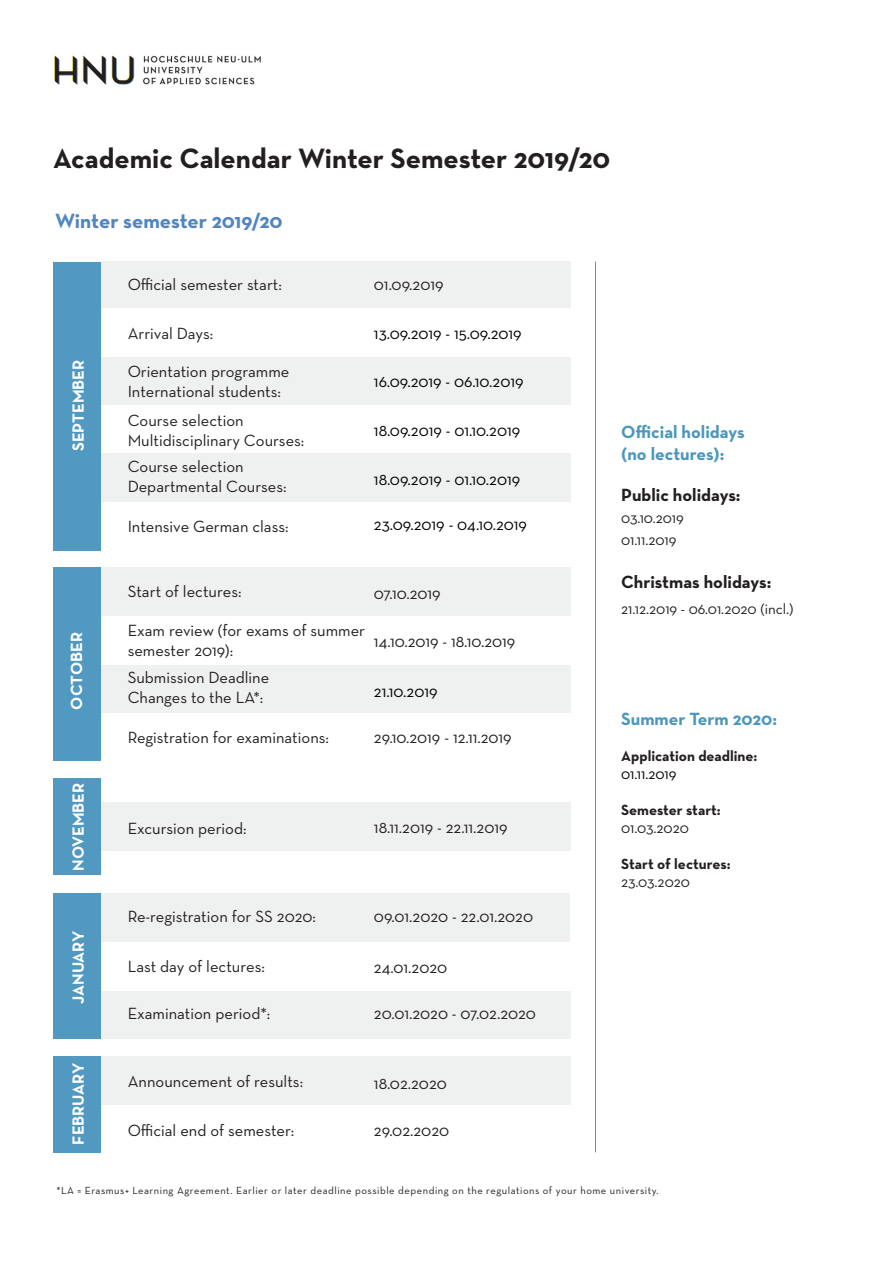
<style>
.page{position:relative;width:893px;height:1263px;background:#fff}
.page>*{position:absolute;margin:0;border:0;box-sizing:border-box;transform-origin:0 0}
.t1{font:700 28.5px "Neutraface Text";color:#231f20}
.t2{font:700 21px "Neutraface Text";color:#5185c0}
.t3{font:700 18px "Neutraface Text";color:#4b97bc}
.t4{font:700 18px "Neutraface Text";color:#231f20}
.t5{font:16.5px/19.8px "Neutraface Text";color:#231f20}
.t6{font:16.5px "Neutraface Text";color:#000}
.t7{font:700 16.5px "Neutraface Text";color:#fff}
.t8{font:15px "Neutraface Text";color:#231f20}
.t9{font:700 15px "Neutraface Text";color:#231f20}
.t10{font:15px "Neutraface Text";color:#000}
.t11{font:10.5px "Neutraface Text";letter-spacing:.05em;color:#231f20}
</style>
<div class="page">
<div style="left:101px;top:567px;width:470px;height:49px;background:#eff0f0"></div>
<div style="left:101px;top:664px;width:470px;height:49px;background:#eff0f0"></div>
<div style="left:101px;top:803px;width:470px;height:48px;background:#eff0f0"></div>
<div style="left:101px;top:893px;width:469px;height:48px;background:#eff0f0"></div>
<div style="left:101px;top:990px;width:470px;height:49px;background:#eff0f0"></div>
<div style="left:101px;top:1056px;width:470px;height:48px;background:#eff0f0"></div>
<img style="left:54px;top:55px;width:207px;height:30px">
<div style="left:54px;top:262px;width:47px;height:289px;background:#5199c0"></div>
<div style="left:54px;top:567px;width:47px;height:194px;background:#5199c0"></div>
<div style="left:54px;top:778px;width:47px;height:97px;background:#5199c0"></div>
<div style="left:54px;top:1056px;width:47px;height:97px;background:#5199c0"></div>
<hr style="left:595px;top:261px;width:1px;height:891px;background:#5199c0">
<div style="left:54px;top:893px;width:47px;height:146px;background:#5199c0"></div>
<div style="left:101px;top:261px;width:470px;height:47px;background:#eff0f0"></div>
<div style="left:101px;top:357px;width:470px;height:48px;background:#eff0f0"></div>
<div style="left:101px;top:453px;width:470px;height:49px;background:#eff0f0"></div>
<p class="t1" style="left:53px;top:140px;width:559px">Academic Calendar Winter Semester 2019/20</p>
<p class="t2" style="left:55px;top:207px;width:229px">Winter semester 2019/20</p>
<p class="t7" style="left:68px;top:451px;width:93px;rotate:-90deg">SEPTEMBER</p>
<p class="t7" style="left:66px;top:709px;width:79px;rotate:-90deg">OCTOBER</p>
<p class="t7" style="left:68px;top:871px;width:90px;rotate:-90deg">NOVEMBER</p>
<p class="t7" style="left:68px;top:1003px;width:74px;rotate:-90deg">JANUARY</p>
<p class="t7" style="left:68px;top:1145px;width:83px;rotate:-90deg">FEBRUARY</p>
<p class="t5" style="left:128px;top:275px;width:156px">Official semester start:</p>
<p class="t5" style="left:374px;top:275px;width:71px">01.09.2019</p>
<p class="t5" style="left:128px;top:323px;width:87px">Arrival Days:</p>
<p class="t6" style="left:374px;top:323px;width:149px">13.09.2019 - 15.09.2019</p>
<p class="t5" style="left:128px;top:361px;width:163px">Orientation programme</p>
<p class="t5" style="left:128px;top:381px;width:155px">International students:</p>
<p class="t6" style="left:374px;top:371px;width:151px">16.09.2019 - 06.10.2019</p>
<p class="t5" style="left:128px;top:410px;width:117px">Course selection</p>
<p class="t5" style="left:128px;top:430px;width:178px">Multidisciplinary Courses:</p>
<p class="t6" style="left:374px;top:420px;width:148px">18.09.2019 - 01.10.2019</p>
<p class="t5" style="left:128px;top:456px;width:117px">Course selection</p>
<p class="t5" style="left:128px;top:476px;width:160px">Departmental Courses:</p>
<p class="t6" style="left:374px;top:469px;width:148px">18.09.2019 - 01.10.2019</p>
<p class="t5" style="left:128px;top:517px;width:163px">Intensive German class:</p>
<p class="t6" style="left:374px;top:514px;width:155px">23.09.2019 - 04.10.2019</p>
<p class="t5" style="left:128px;top:581px;width:115px">Start of lectures:</p>
<p class="t5" style="left:128px;top:620px;width:239px">Exam review (for exams of summer semester 2019):</p>
<p class="t5" style="left:128px;top:667px;width:143px">Submission Deadline</p>
<p class="t5" style="left:128px;top:687px;width:137px">Changes to the LA*:</p>
<p class="t5" style="left:128px;top:727px;width:203px">Registration for examinations:</p>
<p class="t5" style="left:374px;top:583px;width:68px">07.10.2019</p>
<p class="t5" style="left:374px;top:631px;width:143px">14.10.2019 - 18.10.2019</p>
<p class="t6" style="left:374px;top:681px;width:65px">21.10.2019</p>
<p class="t5" style="left:374px;top:727px;width:139px">29.10.2019 - 12.11.2019</p>
<p class="t5" style="left:128px;top:818px;width:120px">Excursion period:</p>
<p class="t5" style="left:374px;top:817px;width:135px">18.11.2019 - 22.11.2019</p>
<p class="t5" style="left:128px;top:906px;width:190px">Re-registration for SS 2020:</p>
<p class="t5" style="left:374px;top:906px;width:161px">09.01.2020 - 22.01.2020</p>
<p class="t5" style="left:128px;top:956px;width:139px">Last day of lectures:</p>
<p class="t5" style="left:128px;top:1003px;width:144px">Examination period*:</p>
<p class="t5" style="left:374px;top:958px;width:75px">24.01.2020</p>
<p class="t5" style="left:374px;top:1003px;width:164px">20.01.2020 - 07.02.2020</p>
<p class="t5" style="left:128px;top:1072px;width:177px">Announcement of results:</p>
<p class="t5" style="left:128px;top:1120px;width:168px">Official end of semester:</p>
<p class="t5" style="left:374px;top:1073px;width:74px">18.02.2020</p>
<p class="t5" style="left:374px;top:1120px;width:77px">29.02.2020</p>
<p class="t3" style="left:621px;top:420px;width:125px">Official holidays</p>
<p class="t3" style="left:621px;top:442px;width:105px">(no lectures):</p>
<p class="t4" style="left:621px;top:483px;width:121px">Public holidays:</p>
<p class="t8" style="left:621px;top:509px;width:64px">03.10.2019</p>
<p class="t8" style="left:621px;top:530px;width:57px">01.11.2019</p>
<p class="t4" style="left:621px;top:570px;width:152px">Christmas holidays:</p>
<p class="t8" style="left:621px;top:599px;width:174px">21.12.2019 - 06.01.2020 (incl.)</p>
<p class="t3" style="left:621px;top:708px;width:157px">Summer Term 2020:</p>
<p class="t9" style="left:621px;top:747px;width:138px">Application deadline:</p>
<p class="t10" style="left:621px;top:765px;width:57px">01.11.2019</p>
<p class="t9" style="left:621px;top:801px;width:101px">Semester start:</p>
<p class="t8" style="left:621px;top:819px;width:69px">01.03.2020</p>
<p class="t9" style="left:621px;top:855px;width:111px">Start of lectures:</p>
<p class="t8" style="left:621px;top:873px;width:70px">23.03.2020</p>
<p class="t11" style="left:56px;top:1183px;width:604px">*LA = Erasmus+ Learning Agreement. Earlier or later deadline possible depending on the regulations of your home university.</p>
</div>
